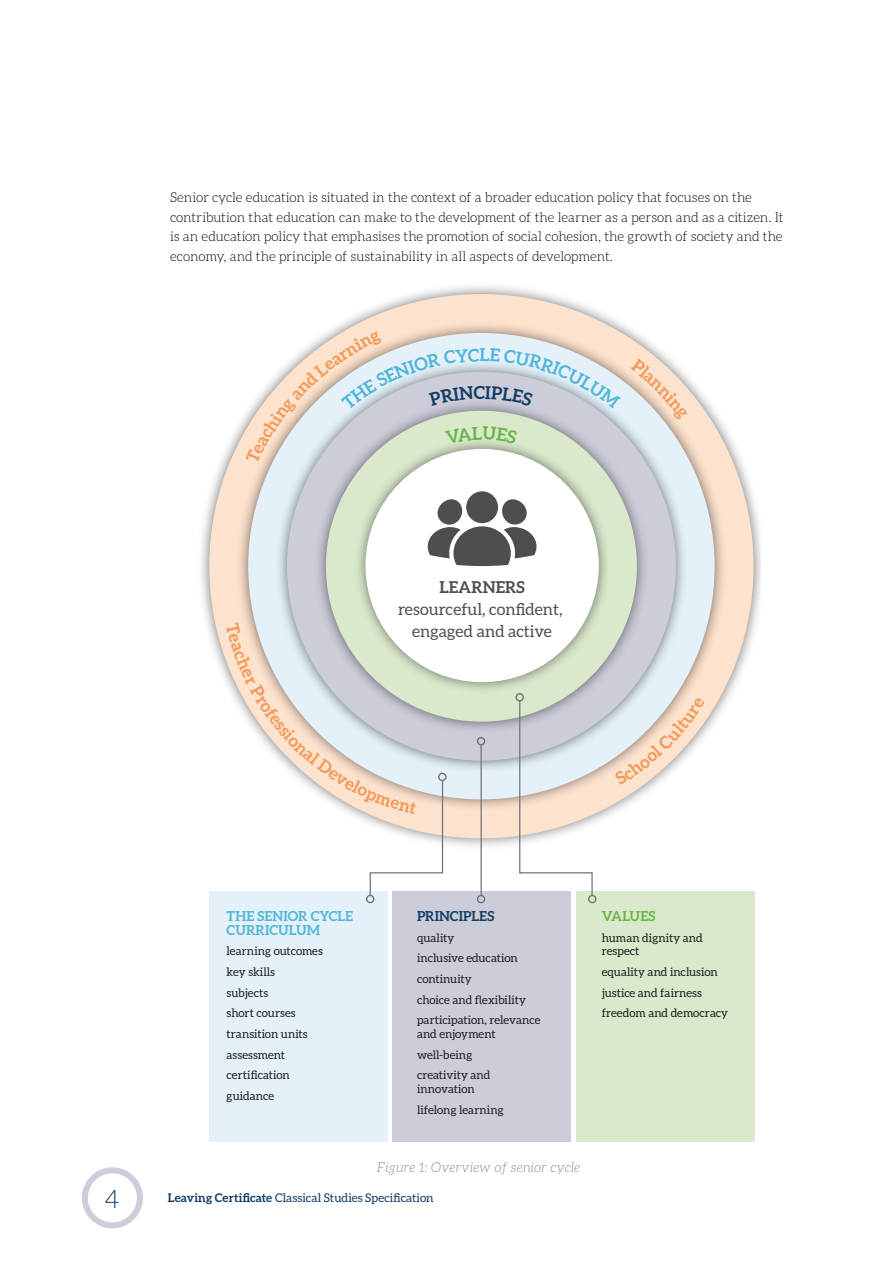
<style>
.page{position:relative;width:893px;height:1263px;background:#fff}
.page>*{position:absolute;margin:0;border:0;box-sizing:border-box;transform-origin:0 0}
.t1{font:300 25.5px "Aleo";color:#123c64}
.t2{font:16.35px/21.8px "Aleo";color:#4e4e4e;text-align:center}
.t3{font:700 16.35px "Aleo";color:#4e4e4e}
.t4{font:700 13.8px/13.8px "Aleo";color:#51b6da}
.t5{font:700 13.8px "Aleo";color:#143d64}
.t6{font:700 13.8px "Aleo";letter-spacing:.005em;color:#6ab548}
.t7{font:300 13.5px/19.5px "Aleo";letter-spacing:-.005em;color:#000}
.t8{font:italic 300 13.5px "Aleo";letter-spacing:.02em;color:#878787}
.t9{font:12px "Aleo";letter-spacing:.005em;color:#123c64}
.t10{font:11.7px/20.5px "Aleo";letter-spacing:.005em;color:#1e1e1c}
.s1{font-weight:700}
</style>
<div class="page">
<div style="left:82px;top:1167px;width:61px;height:61px;border:6px solid #cdcddb;border-radius:50%"></div>
<div style="left:209px;top:891px;width:178px;height:250px;background:#e4f1f9"></div>
<div style="left:392px;top:891px;width:179px;height:250px;background:#cdcdda"></div>
<div style="left:576px;top:891px;width:178px;height:250px;background:#dae9cc"></div>
<img style="left:201px;top:286px;width:560px;height:569px">
<div style="left:209px;top:294px;width:545px;height:544px;background:#fde2cd;border-radius:50%"></div>
<img style="left:232px;top:317px;width:499px;height:499px">
<div style="left:248px;top:333px;width:467px;height:466px;background:#e4f1f9;border-radius:50%"></div>
<img style="left:271px;top:355px;width:421px;height:422px">
<div style="left:287px;top:372px;width:389px;height:389px;background:#cdcdda;border-radius:50%"></div>
<img style="left:310px;top:394px;width:343px;height:344px">
<div style="left:326px;top:411px;width:311px;height:311px;background:#dae9cc;border-radius:50%"></div>
<img style="left:349px;top:464px;width:266px;height:235px">
<div style="left:365px;top:449px;width:234px;height:233px;background:#fff;border-radius:50%"></div>
<svg style="left:428px;top:491px;width:108px;height:75px"></svg>
<svg style="left:519px;top:699px;width:74px;height:198px"></svg>
<hr style="left:481px;top:745px;width:1px;height:151px;background:#717070">
<div style="left:515px;top:693px;width:9px;height:8px;border:1px solid #717070;border-radius:50%"></div>
<div style="left:588px;top:895px;width:8px;height:8px;border:1px solid #717070;border-radius:50%"></div>
<div style="left:477px;top:895px;width:8px;height:8px;border:1px solid #717070;border-radius:50%"></div>
<div style="left:438px;top:773px;width:9px;height:8px;border:1px solid #717070;border-radius:50%"></div>
<div style="left:477px;top:737px;width:8px;height:8px;border:1px solid #717070;border-radius:50%"></div>
<div style="left:366px;top:895px;width:8px;height:8px;border:1px solid #717070;border-radius:50%"></div>
<svg style="left:631px;top:359px;width:56px;height:62px"></svg>
<svg style="left:614px;top:697px;width:91px;height:88px"></svg>
<svg style="left:226px;top:622px;width:218px;height:275px"></svg>
<svg style="left:246px;top:332px;width:375px;height:132px"></svg>
<p class="t7" style="left:170px;top:188px;width:615px">Senior cycle education is situated in the context of a broader education policy that focuses on the contribution that education can make to the development of the learner as a person and as a citizen. It is an education policy that emphasises the promotion of social cohesion, the growth of society and the economy, and the principle of sustainability in all aspects of development.</p>
<p class="t3" style="left:440px;top:578px;width:87px">LEARNERS</p>
<p class="t2" style="left:398px;top:598px;width:166px">resourceful, confident, engaged and active</p>
<p class="t4" style="left:227px;top:909px;width:128px">THE SENIOR CYCLE<br>CURRICULUM</p>
<p class="t10" style="left:227px;top:941px;width:98px">learning outcomes key skills<br>subjects<br>short courses transition units assessment certification guidance</p>
<p class="t5" style="left:417px;top:908px;width:79px">PRINCIPLES</p>
<p class="t10" style="left:417px;top:927px;width:125px">quality<br>inclusive education continuity<br>choice and flexibility participation, relevance</p>
<p class="t10" style="left:417px;top:1023px;width:80px">and enjoyment well-being creativity and</p>
<p class="t10" style="left:417px;top:1078px;width:88px">innovation lifelong learning</p>
<p class="t8" style="left:377px;top:1160px;width:205px">Figure 1: Overview of senior cycle</p>
<h1 class="t1" style="left:104px;top:1185px;width:17px">4</h1>
<p class="t9" style="left:168px;top:1191px;width:267px"><span class="s1">Leaving Certificate</span> Classical Studies Specification</p>
<p class="t6" style="left:602px;top:908px;width:55px">VALUES</p>
<p class="t10" style="left:602px;top:930px;width:103px;line-height:13.8px">human dignity and respect</p>
<p class="t10" style="left:602px;top:961px;width:128px">equality and inclusion justice and fairness freedom and democracy</p>
</div>
